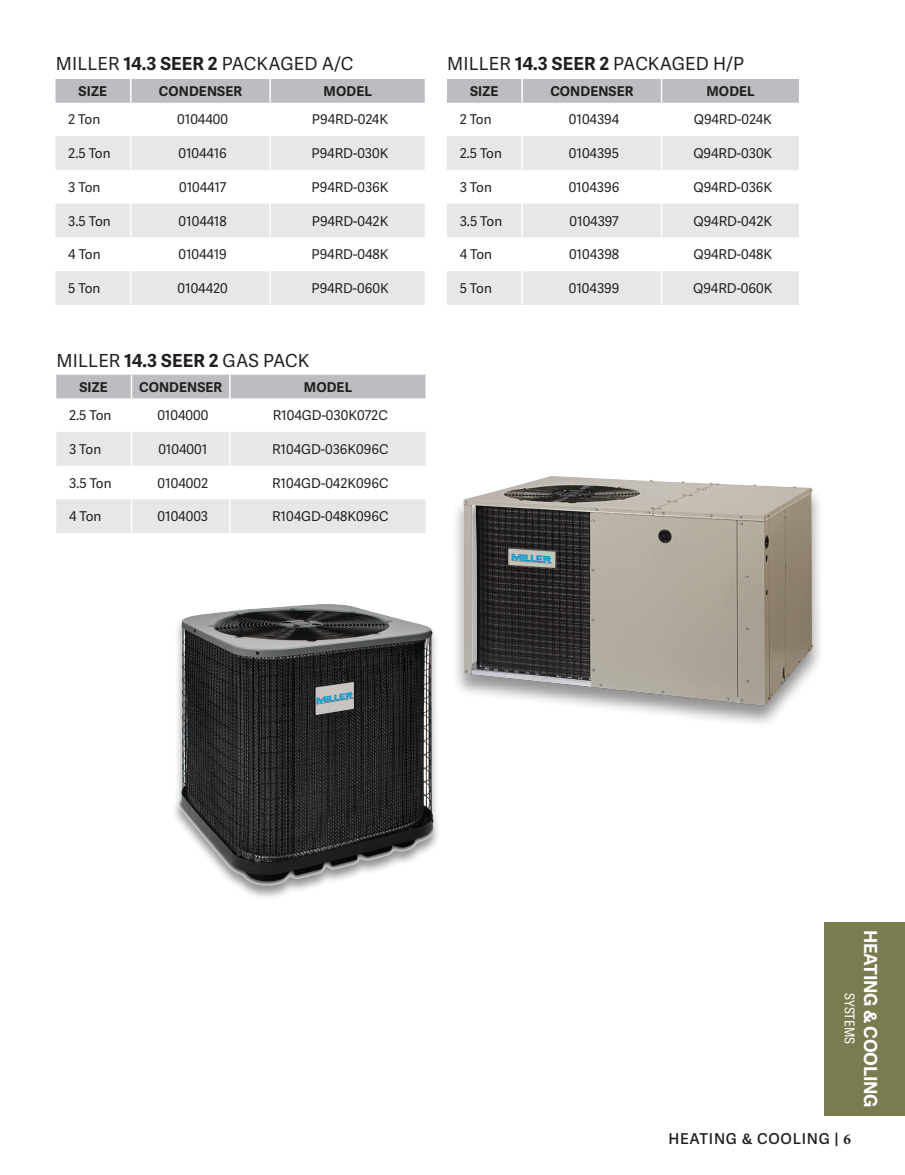
<style>
.page{position:relative;width:905px;height:1175px;background:#fff}
.page>*{position:absolute;margin:0;border:0;box-sizing:border-box;transform-origin:0 0}
.t1{font:18px "Adelle Sans";letter-spacing:.01em;color:#231f20}
.t2{font:700 18px "Adelle Sans";letter-spacing:-.01em;color:#fff}
.t3{font:600 15px "Adelle Sans";letter-spacing:.05em;color:#231f20}
.EC_BodyCopy{font:13.5px "Adelle Sans";color:#231f20}
.EC_TableHeader{font:700 13.5px "Adelle Sans";letter-spacing:.01em;color:#231f20}
.t4{font:13.5px "Adelle Sans Cnd";letter-spacing:.005em;color:#fff}
.s1{font-weight:700}
.s2{font-family:"Minion Pro";font-weight:700}
</style>
<div class="page">
<div style="left:824px;top:922px;width:80px;height:193px;background:#7a7b4f"></div>
<div style="left:171px;top:603px;width:270px;height:297px;background:#231f20;opacity:.49"></div>
<img style="left:171px;top:603px;width:270px;height:288px">
<div style="left:451px;top:475px;width:373px;height:253px;background:#231f20;opacity:.49"></div>
<img style="left:463px;top:476px;width:349px;height:229px">
<svg style="left:55px;top:136px;width:370px;height:169px;fill:#e6e7e9"></svg>
<div style="left:55px;top:79px;width:369px;height:24px;background:#bcbdc0"></div>
<hr style="left:269px;top:79px;width:2px;height:24px;background:#fff">
<hr style="left:130px;top:136px;width:1px;height:34px;background:#fff">
<hr style="left:130px;top:170px;width:1px;height:34px;background:#fff">
<hr style="left:130px;top:204px;width:1px;height:33px;background:#fff">
<hr style="left:130px;top:237px;width:1px;height:34px;background:#fff">
<hr style="left:130px;top:271px;width:1px;height:34px;background:#fff">
<hr style="left:269px;top:136px;width:2px;height:34px;background:#fff">
<hr style="left:269px;top:170px;width:2px;height:34px;background:#fff">
<hr style="left:269px;top:204px;width:2px;height:33px;background:#fff">
<hr style="left:269px;top:237px;width:2px;height:34px;background:#fff">
<hr style="left:269px;top:271px;width:2px;height:34px;background:#fff">
<svg style="left:447px;top:136px;width:352px;height:169px;fill:#e6e7e9"></svg>
<div style="left:446px;top:79px;width:353px;height:24px;background:#bcbdc0"></div>
<hr style="left:521px;top:136px;width:2px;height:34px;background:#fff">
<hr style="left:521px;top:170px;width:2px;height:34px;background:#fff">
<hr style="left:521px;top:204px;width:2px;height:33px;background:#fff">
<hr style="left:521px;top:237px;width:2px;height:34px;background:#fff">
<hr style="left:521px;top:271px;width:2px;height:34px;background:#fff">
<hr style="left:660px;top:136px;width:2px;height:34px;background:#fff">
<hr style="left:660px;top:170px;width:2px;height:34px;background:#fff">
<hr style="left:660px;top:204px;width:2px;height:33px;background:#fff">
<hr style="left:660px;top:237px;width:2px;height:34px;background:#fff">
<hr style="left:660px;top:271px;width:2px;height:34px;background:#fff">
<svg style="left:56px;top:432px;width:369px;height:101px"></svg>
<div style="left:56px;top:375px;width:369px;height:23px;background:#bcbdc0"></div>
<hr style="left:131px;top:432px;width:1px;height:33px;background:#fff">
<hr style="left:131px;top:465px;width:1px;height:34px;background:#fff">
<hr style="left:131px;top:499px;width:1px;height:34px;background:#fff">
<hr style="left:229px;top:432px;width:1px;height:33px;background:#fff">
<hr style="left:229px;top:465px;width:1px;height:34px;background:#fff">
<hr style="left:229px;top:499px;width:1px;height:34px;background:#fff">
<p class="t1" style="left:56px;top:53px;width:299px">MILLER <span class="s1">14.3 SEER 2</span> PACKAGED A/C</p>
<p class="EC_TableHeader" style="left:79px;top:83px;width:30px">SIZE</p>
<p class="EC_TableHeader" style="left:159px;top:83px;width:85px">CONDENSER</p>
<p class="EC_TableHeader" style="left:323px;top:83px;width:50px">MODEL</p>
<p class="EC_BodyCopy" style="left:68px;top:112px;width:33px">2 Ton</p>
<p class="EC_BodyCopy" style="left:177px;top:112px;width:52px">0104400</p>
<p class="EC_BodyCopy" style="left:312px;top:112px;width:78px">P94RD-024K</p>
<p class="EC_BodyCopy" style="left:68px;top:145px;width:44px">2.5 Ton</p>
<p class="EC_BodyCopy" style="left:178px;top:145px;width:50px">0104416</p>
<p class="EC_BodyCopy" style="left:311px;top:145px;width:78px">P94RD-030K</p>
<p class="EC_BodyCopy" style="left:68px;top:179px;width:34px">3 Ton</p>
<p class="EC_BodyCopy" style="left:179px;top:179px;width:49px">0104417</p>
<p class="EC_BodyCopy" style="left:311px;top:179px;width:78px">P94RD-036K</p>
<p class="EC_BodyCopy" style="left:68px;top:213px;width:44px">3.5 Ton</p>
<p class="EC_BodyCopy" style="left:179px;top:213px;width:50px">0104418</p>
<p class="EC_BodyCopy" style="left:312px;top:213px;width:78px">P94RD-042K</p>
<p class="EC_BodyCopy" style="left:68px;top:247px;width:34px">4 Ton</p>
<p class="EC_BodyCopy" style="left:178px;top:247px;width:50px">0104419</p>
<p class="EC_BodyCopy" style="left:311px;top:247px;width:78px">P94RD-048K</p>
<p class="EC_BodyCopy" style="left:68px;top:280px;width:34px">5 Ton</p>
<p class="EC_BodyCopy" style="left:177px;top:280px;width:52px">0104420</p>
<p class="EC_BodyCopy" style="left:311px;top:280px;width:79px">P94RD-060K</p>
<p class="t1" style="left:56px;top:350px;width:254px">MILLER <span class="s1">14.3 SEER 2</span> GAS PACK</p>
<p class="EC_TableHeader" style="left:79px;top:379px;width:30px">SIZE</p>
<p class="EC_TableHeader" style="left:139px;top:379px;width:85px">CONDENSER</p>
<p class="EC_TableHeader" style="left:304px;top:379px;width:50px">MODEL</p>
<p class="EC_BodyCopy" style="left:69px;top:407px;width:44px">2.5 Ton</p>
<p class="EC_BodyCopy" style="left:157px;top:407px;width:52px">0104000</p>
<p class="EC_BodyCopy" style="left:273px;top:407px;width:116px">R104GD-030K072C</p>
<p class="EC_BodyCopy" style="left:69px;top:441px;width:34px">3 Ton</p>
<p class="EC_BodyCopy" style="left:158px;top:441px;width:50px">0104001</p>
<p class="EC_BodyCopy" style="left:272px;top:441px;width:118px">R104GD-036K096C</p>
<p class="EC_BodyCopy" style="left:69px;top:475px;width:44px">3.5 Ton</p>
<p class="EC_BodyCopy" style="left:158px;top:475px;width:52px">0104002</p>
<p class="EC_BodyCopy" style="left:272px;top:475px;width:118px">R104GD-042K096C</p>
<p class="EC_BodyCopy" style="left:69px;top:509px;width:34px">4 Ton</p>
<p class="EC_BodyCopy" style="left:157px;top:509px;width:52px">0104003</p>
<p class="EC_BodyCopy" style="left:272px;top:509px;width:118px">R104GD-048K096C</p>
<p class="t1" style="left:447px;top:53px;width:299px">MILLER <span class="s1">14.3 SEER 2</span> PACKAGED H/P</p>
<p class="EC_TableHeader" style="left:470px;top:83px;width:30px">SIZE</p>
<p class="EC_TableHeader" style="left:550px;top:83px;width:85px">CONDENSER</p>
<p class="EC_TableHeader" style="left:706px;top:83px;width:50px">MODEL</p>
<p class="EC_BodyCopy" style="left:459px;top:112px;width:33px">2 Ton</p>
<p class="EC_BodyCopy" style="left:569px;top:112px;width:52px">0104394</p>
<p class="EC_BodyCopy" style="left:693px;top:112px;width:79px">Q94RD-024K</p>
<p class="EC_BodyCopy" style="left:459px;top:145px;width:44px">2.5 Ton</p>
<p class="EC_BodyCopy" style="left:569px;top:145px;width:52px">0104395</p>
<p class="EC_BodyCopy" style="left:693px;top:145px;width:80px">Q94RD-030K</p>
<p class="EC_BodyCopy" style="left:459px;top:179px;width:34px">3 Ton</p>
<p class="EC_BodyCopy" style="left:568px;top:179px;width:52px">0104396</p>
<p class="EC_BodyCopy" style="left:693px;top:179px;width:80px">Q94RD-036K</p>
<p class="EC_BodyCopy" style="left:459px;top:213px;width:44px">3.5 Ton</p>
<p class="EC_BodyCopy" style="left:569px;top:213px;width:51px">0104397</p>
<p class="EC_BodyCopy" style="left:693px;top:213px;width:80px">Q94RD-042K</p>
<p class="EC_BodyCopy" style="left:459px;top:247px;width:34px">4 Ton</p>
<p class="EC_BodyCopy" style="left:569px;top:247px;width:52px">0104398</p>
<p class="EC_BodyCopy" style="left:693px;top:247px;width:80px">Q94RD-048K</p>
<p class="EC_BodyCopy" style="left:459px;top:280px;width:34px">5 Ton</p>
<p class="EC_BodyCopy" style="left:568px;top:280px;width:52px">0104399</p>
<p class="EC_BodyCopy" style="left:693px;top:280px;width:81px">Q94RD-060K</p>
<p class="t4" style="left:857px;top:993px;width:52px;rotate:90deg">SYSTEMS</p>
<h1 class="t2" style="left:881px;top:929px;width:179px;rotate:90deg">HEATING &amp; COOLING</h1>
<p class="t3" style="left:668px;top:1129px;width:184px">HEATING &amp; COOLING | <span class="s2">6</span></p>
</div>
